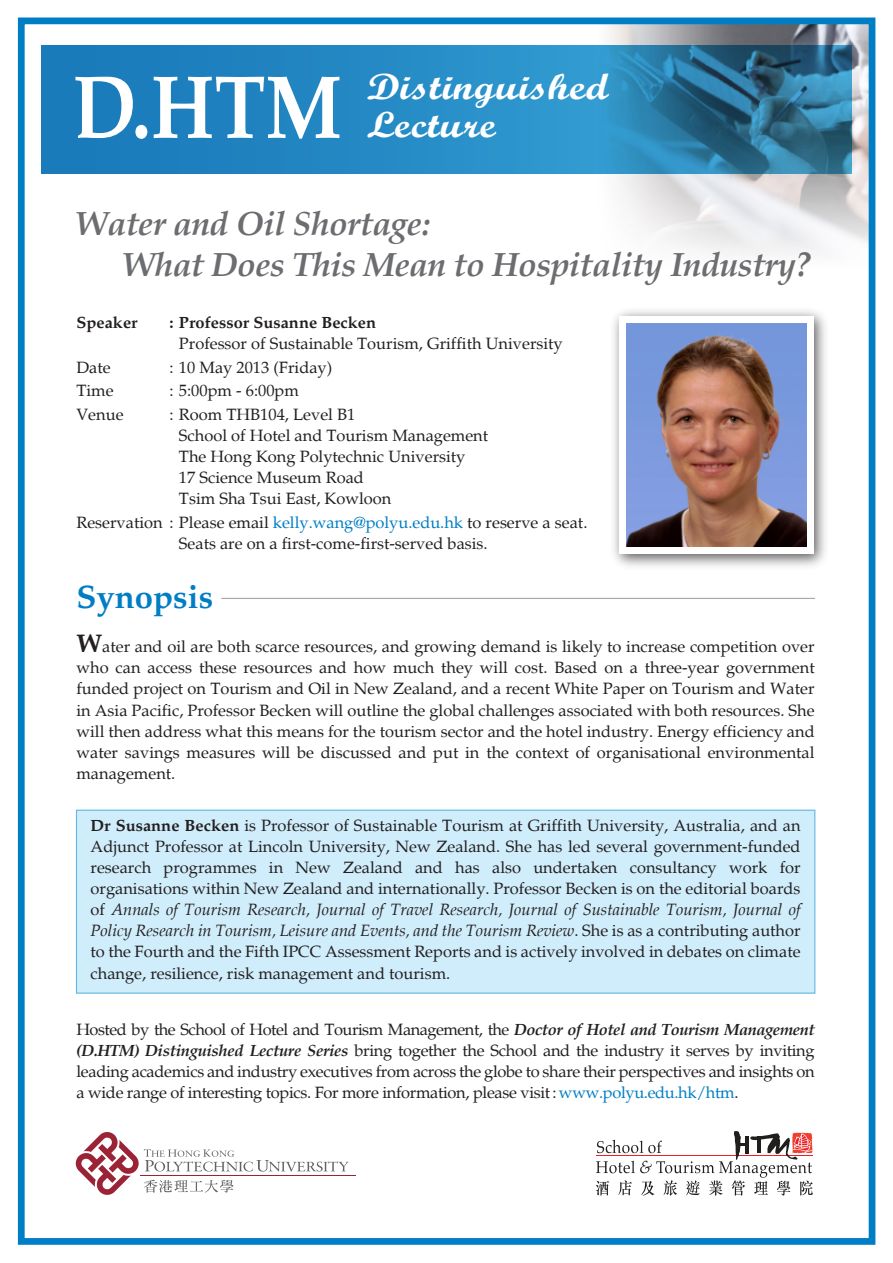
<style>
.page{position:relative;width:893px;height:1263px;background:#fff}
.page>*{position:absolute;margin:0;border:0;box-sizing:border-box;transform-origin:0 0}
.t1{font:700 89.7px "Palatino";color:#fff;scale:.85 1}
.t2{font:36.3px/37.3px "Script MT Bold";letter-spacing:.02em;color:#fff;scale:1.18 1}
.t3{font:italic 700 34.05px/41.1px "Palatino";letter-spacing:-.02em;color:#6c6d70}
.t4{font:700 32.85px "Palatino";color:#007ec5}
.t5{font:16.5px/21.1px "Palatino";color:#231f20;text-align:justify}
.t6{font:700 16.5px "Palatino";color:#231f20}
.s1{color:#007ec5}
.s2{font-weight:700;font-size:25.8px}
.s3{font-weight:700}
.s4{font-style:italic}
.s5{font-weight:700;font-style:italic}
</style>
<div class="page">
<img style="left:41px;top:26px;width:826px;height:229px">
<img style="left:613px;top:310px;width:213px;height:257px">
<div style="left:619px;top:316px;width:194px;height:238px;background:#fff"></div>
<div style="left:76px;top:810px;width:739px;height:184px;background:#d0edfb"></div>
<svg style="left:42px;top:46px;width:809px;height:128px;background:#2682b6"></svg>
<img style="left:626px;top:323px;width:180px;height:223px">
<svg style="left:596px;top:1131px;width:217px;height:65px"></svg>
<hr style="left:141px;top:1175px;width:215px;height:1px;background:#9c2336">
<svg style="left:75px;top:1132px;width:273px;height:63px"></svg>
<hr style="left:221px;top:598px;width:594px;height:1px;background:#a8a9ad">
<div style="left:18px;top:18px;width:857px;height:1227px;border:7px solid #007ec5"></div>
<h1 class="t1" style="left:73px;top:55px;width:318px">D.HTM</h1>
<h2 class="t2" style="left:367px;top:68px;width:206px">Distinguished<br>Lecture</h2>
<h3 class="t3" style="left:121px;top:204px;width:691px;text-indent:-47px">Water and Oil Shortage:<br>What Does This Mean to Hospitality Industry?</h3>
<p class="t6" style="left:76px;top:313px;width:63px">Speaker</p>
<p class="t6" style="left:170px;top:313px;width:208px">: Professor Susanne Becken</p>
<p class="t5" style="left:179px;top:333px;width:385px">Professor of Sustainable Tourism, Griffith University</p>
<p class="t5" style="left:76px;top:357px;width:36px">Date</p>
<p class="t5" style="left:170px;top:357px;width:164px">: 10 May 2013 (Friday)</p>
<p class="t5" style="left:76px;top:380px;width:39px">Time</p>
<p class="t5" style="left:170px;top:380px;width:131px">: 5:00pm - 6:00pm</p>
<p class="t5" style="left:76px;top:404px;width:49px">Venue</p>
<p class="t5" style="left:179px;top:404px;width:311px;text-align:left;text-indent:-9px">: Room THB104, Level B1<br>School of Hotel and Tourism Management<br>The Hong Kong Polytechnic University<br>17 Science Museum Road<br>Tsim Sha Tsui East, Kowloon</p>
<p class="t5" style="left:76px;top:512px;width:512px;text-align:center">Reservation : Please email <span class="s1">kelly.wang@polyu.edu.hk</span> to reserve a seat.<br>Seats are on a first-come-first-served basis.</p>
<h3 class="t4" style="left:76px;top:577px;width:138px">Synopsis</h3>
<p class="t5" style="left:76px;top:636px;width:740px"><span class="s2">W</span>ater and oil are both scarce resources, and growing demand is likely to increase competition over who can access these resources and how much they will cost. Based on a three-year government funded project on Tourism and Oil in New Zealand, and a recent White Paper on Tourism and Water in Asia Pacific, Professor Becken will outline the global challenges associated with both resources. She will then address what this means for the tourism sector and the hotel industry. Energy efficiency and water savings measures will be discussed and put in the context of organisational environmental management.</p>
<p class="t5" style="left:91px;top:815px;width:712px"><span class="s3">Dr Susanne Becken</span> is Professor of Sustainable Tourism at Griffith University, Australia, and an Adjunct Professor at Lincoln University, New Zealand. She has led several government-funded research programmes in New Zealand and has also undertaken consultancy work for organisations within New Zealand and internationally. Professor Becken is on the editorial boards of <span class="s4">Annals of Tourism Research, Journal of Travel Research, Journal of Sustainable Tourism, Journal of Policy Research in Tourism, Leisure and Events, and the Tourism Review</span>. She is as a contributing author to the Fourth and the Fifth IPCC Assessment Reports and is actively involved in debates on climate change, resilience, risk management and tourism.</p>
<p class="t5" style="left:76px;top:1019px;width:740px">Hosted by the School of Hotel and Tourism Management, the <span class="s5">Doctor of Hotel and Tourism Management (D.HTM) Distinguished Lecture Series</span> bring together the School and the industry it serves by inviting leading academics and industry executives from across the globe to share their perspectives and insights on a wide range of interesting topics. For more information, please visit: <span class="s1">www.polyu.edu.hk/htm</span>.</p>
</div>
